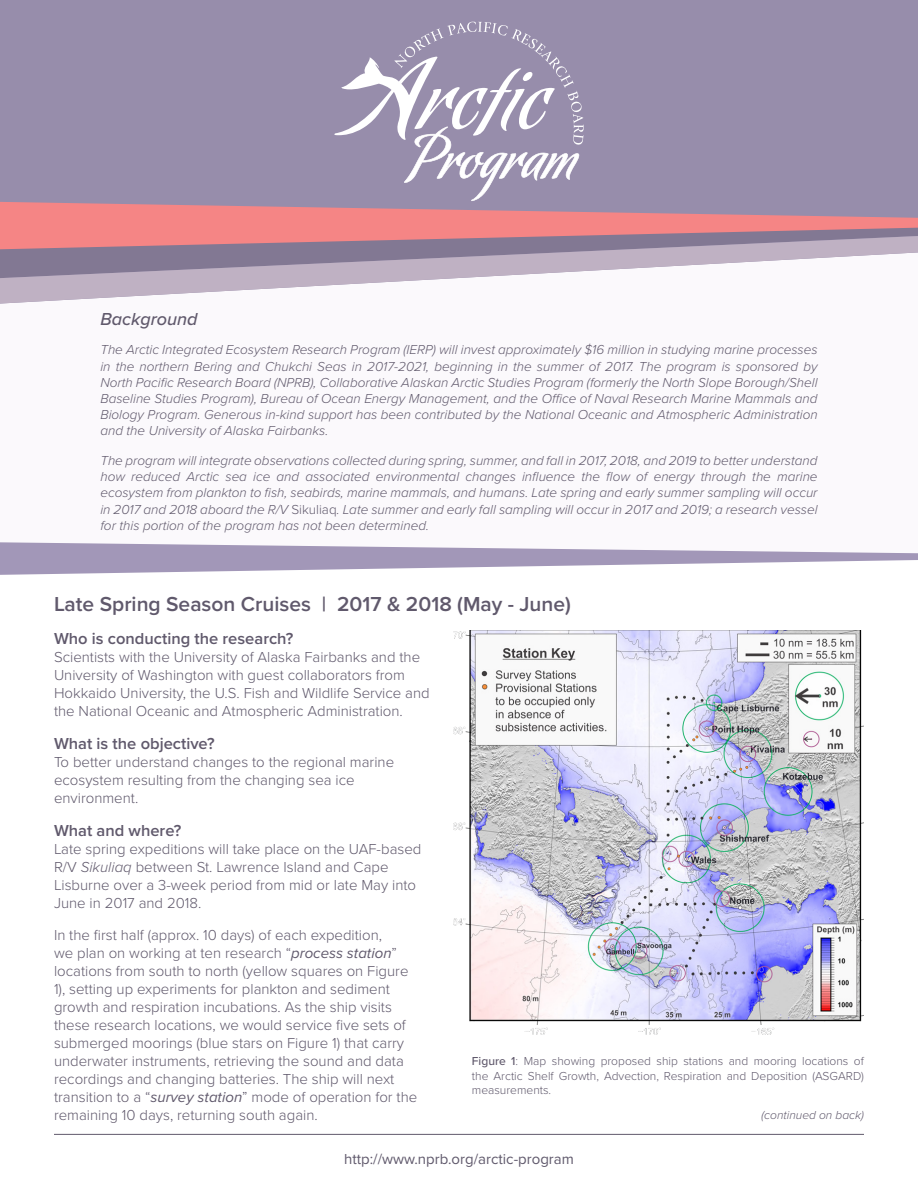
<style>
.page{position:relative;width:918px;height:1188px;background:#fff}
.page>*{position:absolute;margin:0;border:0;box-sizing:border-box;transform-origin:0 0}
.Second_Paragraph{font:600 21px "Proxima Nova";color:#60596c}
.t1{font:italic 500 18px "Proxima Nova";color:#60596c}
.question{font:600 16.5px "Proxima Nova";color:#60596c}
.response{font:300 15px/18px "Proxima Nova";color:#60596c}
.t2{font:15px "Proxima Nova";color:#60596c}
.Second_Paragraph-2{font:italic 300 13.5px/16.2px "Proxima Nova";color:#60596c;text-align:justify}
.First_Paragraph{font:300 12px/14.4px "Proxima Nova";color:#60596c;text-align:justify}
.Second_Paragraph-3{font:italic 300 12px "Proxima Nova";color:#60596c}
.s1{font-style:normal}
.s2{font-style:italic}
.s3{font-weight:400;font-style:italic}
.s4{font-weight:500}
</style>
<div class="page">
<hr style="left:54px;top:1134px;width:810px;height:1px;background:#60596c">
<img style="left:454px;top:631px;width:410px;height:404px">
<div style="left:0;top:235px;width:918px;height:324px;background:#fbf9fc"></div>
<div style="left:0;top:0;width:918px;height:22px;background:#978dab"></div>
<svg style="left:0;top:249px;width:918px;height:55px"></svg>
<svg style="left:0;top:542px;width:918px;height:33px"></svg>
<svg style="left:0;top:22px;width:918px;height:227px;background:#a68fa8"></svg>
<p class="t1" style="left:100px;top:308px;width:99px">Background</p>
<p class="Second_Paragraph-2" style="left:100px;top:342px;width:719px">The Arctic Integrated Ecosystem Research Program (IERP) will invest approximately $16 million in studying marine processes in the northern Bering and Chukchi Seas in 2017-2021, beginning in the summer of 2017. The program is sponsored by North Pacific Research Board (NPRB), Collaborative Alaskan Arctic Studies Program (formerly the North Slope Borough/Shell Baseline Studies Program), Bureau of Ocean Energy Management, and the Office of Naval Research Marine Mammals and Biology Program. Generous in-kind support has been contributed by the National Oceanic and Atmospheric Administration and the University of Alaska Fairbanks.</p>
<p class="Second_Paragraph-2" style="left:100px;top:453px;width:719px">The program will integrate observations collected during spring, summer, and fall in 2017, 2018, and 2019 to better understand how reduced Arctic sea ice and associated environmental changes influence the flow of energy through the marine ecosystem from plankton to fish, seabirds, marine mammals, and humans. Late spring and early summer sampling will occur in 2017 and 2018 aboard the R/V <span class="s1">Sikuliaq</span>. Late summer and early fall sampling will occur in 2017 and 2019; a research vessel for this portion of the program has not been determined.</p>
<p class="Second_Paragraph" style="left:54px;top:591px;width:518px">Late Spring Season Cruises | 2017 &amp; 2018 (May - June)</p>
<p class="question" style="left:54px;top:628px;width:241px">Who is conducting the research?</p>
<p class="response" style="left:54px;top:648px;width:377px">Scientists with the University of Alaska Fairbanks and the University of Washington with guest collaborators from Hokkaido University, the U.S. Fish and Wildlife Service and the National Oceanic and Atmospheric Administration.</p>
<p class="question" style="left:54px;top:734px;width:162px">What is the objective?</p>
<p class="response" style="left:54px;top:753px;width:342px">To better understand changes to the regional marine ecosystem resulting from the changing sea ice environment.</p>
<p class="question" style="left:54px;top:821px;width:129px">What and where?</p>
<p class="response" style="left:54px;top:841px;width:369px">Late spring expeditions will take place on the UAF-based R/V <span class="s2">Sikuliaq</span> between St. Lawrence Island and Cape Lisburne over a 3-week period from mid or late May into June in 2017 and 2018.</p>
<p class="response" style="left:54px;top:926px;width:365px">In the first half (approx. 10 days) of each expedition,<br>we plan on working at ten research “<span class="s3">process station</span>” locations from south to north (yellow squares on Figure 1), setting up experiments for plankton and sediment growth and respiration incubations. As the ship visits these research locations, we would service five sets of submerged moorings (blue stars on Figure 1) that carry underwater instruments, retrieving the sound and data recordings and changing batteries. The ship will next transition to a “<span class="s3">survey station</span>” mode of operation for the remaining 10 days, returning south again.</p>
<p class="First_Paragraph" style="left:472px;top:1054px;width:394px"><span class="s4">Figure 1</span>: Map showing proposed ship stations and mooring locations of the Arctic Shelf Growth, Advection, Respiration and Deposition (ASGARD) measurements.</p>
<p class="Second_Paragraph-3" style="left:762px;top:1108px;width:104px">(continued on back)</p>
<p class="t2" style="left:344px;top:1150px;width:231px">http://www.nprb.org/arctic-program</p>
</div>
